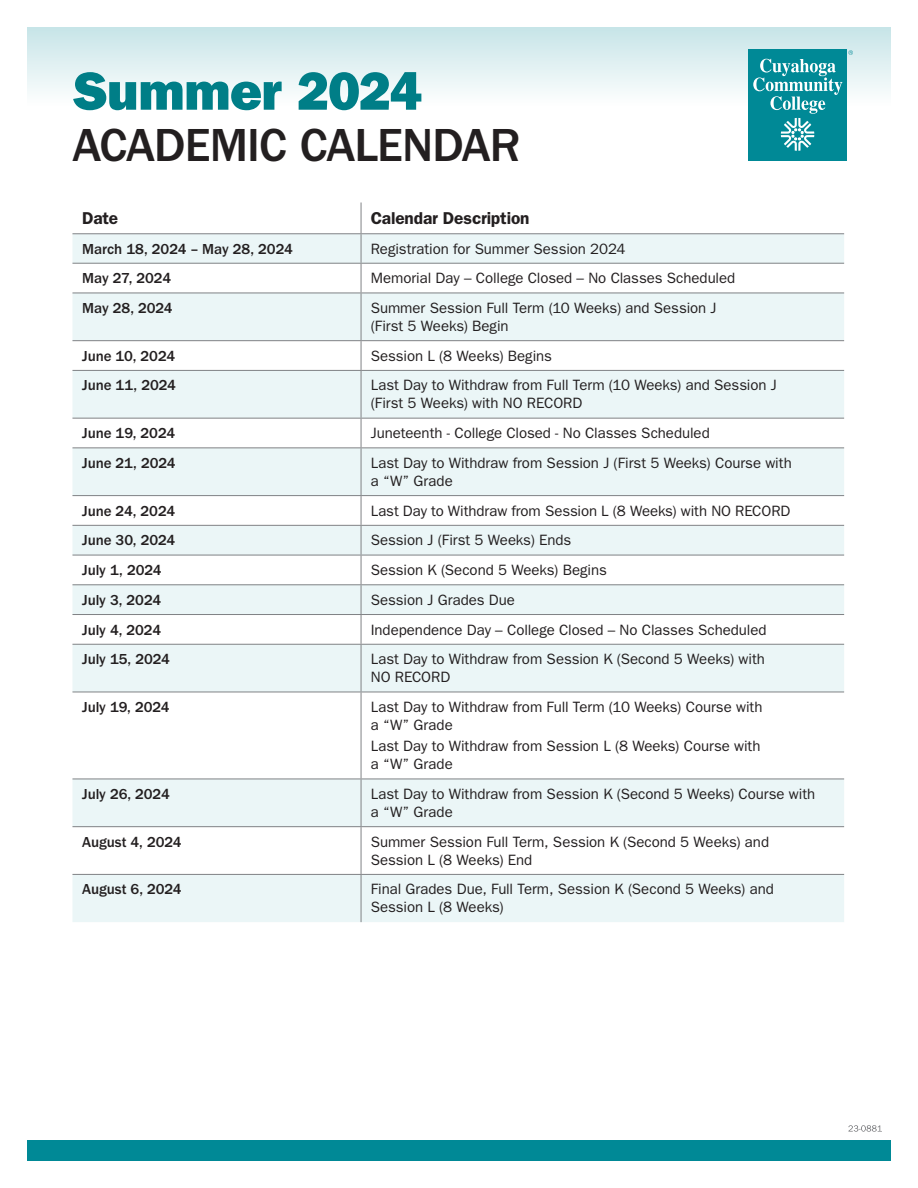
<style>
.page{position:relative;width:918px;height:1188px;background:#fff}
.page>*{position:absolute;margin:0;border:0;box-sizing:border-box;transform-origin:0 0}
.Date_header{font:54px "ITC Franklin Gothic Std Hvy";letter-spacing:-.02em;color:#007e87}
.aca_calendar_header{font:500 48px "ITC Franklin Gothic Std";letter-spacing:-.02em;color:#231f20}
.chart_-_header{font:600 17.25px "ITC Franklin Gothic Std";letter-spacing:-.01em;color:#231f20}
.chart_body_text{font:15px/18px "ITC Franklin Gothic Std";color:#231f20}
.chart_subhead{font:500 15px "ITC Franklin Gothic Std";letter-spacing:-.005em;color:#231f20}
</style>
<div class="page">
<div style="left:27px;top:27px;width:864px;height:78px;background:linear-gradient(to bottom,#c5e4e7,#fdfefe)"></div>
<div style="left:748px;top:50px;width:99px;height:111px;background:#008996"></div>
<svg style="left:753px;top:59px;width:89px;height:92px"></svg>
<svg style="left:849px;top:50px;width:4px;height:5px"></svg>
<div style="left:27px;top:1140px;width:864px;height:21px;background:#008996"></div>
<svg style="left:72px;top:234px;width:772px;height:688px;fill:#ebf6f7"></svg>
<hr style="left:72px;top:263px;width:289px;height:1px;background:#808285">
<hr style="left:361px;top:263px;width:483px;height:1px;background:#808285">
<svg style="left:361px;top:234px;width:1px;height:58px"></svg>
<hr style="left:72px;top:292px;width:289px;height:1px;background:#808285">
<hr style="left:361px;top:292px;width:483px;height:1px;background:#808285">
<hr style="left:361px;top:293px;width:1px;height:47px;background:#808285">
<hr style="left:72px;top:340px;width:289px;height:1px;background:#808285">
<hr style="left:361px;top:340px;width:483px;height:1px;background:#808285">
<svg style="left:361px;top:341px;width:1px;height:29px"></svg>
<hr style="left:72px;top:370px;width:289px;height:1px;background:#808285">
<hr style="left:361px;top:370px;width:483px;height:1px;background:#808285">
<hr style="left:361px;top:371px;width:1px;height:47px;background:#808285">
<hr style="left:72px;top:418px;width:289px;height:1px;background:#808285">
<hr style="left:361px;top:418px;width:483px;height:1px;background:#808285">
<svg style="left:361px;top:419px;width:1px;height:28px"></svg>
<hr style="left:72px;top:447px;width:289px;height:1px;background:#808285">
<hr style="left:361px;top:447px;width:483px;height:1px;background:#808285">
<hr style="left:361px;top:448px;width:1px;height:47px;background:#808285">
<hr style="left:72px;top:495px;width:289px;height:1px;background:#808285">
<hr style="left:361px;top:495px;width:483px;height:1px;background:#808285">
<hr style="left:72px;top:525px;width:289px;height:1px;background:#808285">
<hr style="left:361px;top:525px;width:483px;height:1px;background:#808285">
<hr style="left:72px;top:555px;width:289px;height:1px;background:#808285">
<hr style="left:361px;top:555px;width:483px;height:1px;background:#808285">
<hr style="left:72px;top:584px;width:289px;height:1px;background:#808285">
<hr style="left:361px;top:584px;width:483px;height:1px;background:#808285">
<hr style="left:72px;top:614px;width:289px;height:1px;background:#808285">
<hr style="left:361px;top:614px;width:483px;height:1px;background:#808285">
<svg style="left:361px;top:496px;width:1px;height:148px"></svg>
<hr style="left:72px;top:644px;width:289px;height:1px;background:#808285">
<hr style="left:361px;top:644px;width:483px;height:1px;background:#808285">
<hr style="left:361px;top:645px;width:1px;height:47px;background:#808285">
<hr style="left:72px;top:692px;width:289px;height:1px;background:#808285">
<hr style="left:361px;top:692px;width:483px;height:1px;background:#808285">
<hr style="left:361px;top:692px;width:1px;height:86px;background:#808285">
<hr style="left:72px;top:778px;width:289px;height:1px;background:#808285">
<hr style="left:361px;top:778px;width:483px;height:1px;background:#808285">
<hr style="left:361px;top:779px;width:1px;height:47px;background:#808285">
<hr style="left:72px;top:826px;width:289px;height:1px;background:#808285">
<hr style="left:361px;top:826px;width:483px;height:1px;background:#808285">
<hr style="left:361px;top:827px;width:1px;height:47px;background:#808285">
<hr style="left:72px;top:874px;width:289px;height:1px;background:#808285">
<hr style="left:361px;top:874px;width:483px;height:1px;background:#808285">
<hr style="left:361px;top:875px;width:1px;height:47px;background:#808285">
<hr style="left:361px;top:203px;width:1px;height:30px;background:#808285">
<hr style="left:72px;top:233px;width:289px;height:1px;background:#808285">
<hr style="left:361px;top:233px;width:483px;height:1px;background:#808285">
<svg style="left:848px;top:1125px;width:34px;height:7px"></svg>
<h1 class="Date_header" style="left:72px;top:59px;width:351px">Summer 2024</h1>
<h1 class="aca_calendar_header" style="left:72px;top:118px;width:450px">ACADEMIC CALENDAR</h1>
<p class="chart_-_header" style="left:82px;top:208px;width:37px">Date</p>
<p class="chart_-_header" style="left:371px;top:208px;width:160px">Calendar Description</p>
<p class="chart_subhead" style="left:82px;top:240px;width:212px">March 18, 2024 – May 28, 2024</p>
<p class="chart_body_text" style="left:371px;top:240px;width:256px">Registration for Summer Session 2024</p>
<p class="chart_subhead" style="left:82px;top:270px;width:90px">May 27, 2024</p>
<p class="chart_body_text" style="left:371px;top:269px;width:366px">Memorial Day – College Closed – No Classes Scheduled</p>
<p class="chart_subhead" style="left:82px;top:300px;width:92px">May 28, 2024</p>
<p class="chart_body_text" style="left:371px;top:299px;width:347px">Summer Session Full Term (10 Weeks) and Session J (First 5 Weeks) Begin</p>
<p class="chart_subhead" style="left:82px;top:347px;width:95px">June 10, 2024</p>
<p class="chart_body_text" style="left:371px;top:347px;width:183px">Session L (8 Weeks) Begins</p>
<p class="chart_subhead" style="left:82px;top:377px;width:95px">June 11, 2024</p>
<p class="chart_body_text" style="left:371px;top:376px;width:408px">Last Day to Withdraw from Full Term (10 Weeks) and Session J (First 5 Weeks) with NO RECORD</p>
<p class="chart_subhead" style="left:82px;top:425px;width:95px">June 19, 2024</p>
<p class="chart_body_text" style="left:371px;top:424px;width:341px">Juneteenth - College Closed - No Classes Scheduled</p>
<p class="chart_subhead" style="left:82px;top:455px;width:95px">June 21, 2024</p>
<p class="chart_body_text" style="left:371px;top:454px;width:423px">Last Day to Withdraw from Session J (First 5 Weeks) Course with a “W” Grade</p>
<p class="chart_subhead" style="left:82px;top:502px;width:95px">June 24, 2024</p>
<p class="chart_body_text" style="left:371px;top:502px;width:421px">Last Day to Withdraw from Session L (8 Weeks) with NO RECORD</p>
<p class="chart_subhead" style="left:82px;top:532px;width:95px">June 30, 2024</p>
<p class="chart_body_text" style="left:371px;top:531px;width:202px">Session J (First 5 Weeks) Ends</p>
<p class="chart_subhead" style="left:82px;top:562px;width:81px">July 1, 2024</p>
<p class="chart_body_text" style="left:371px;top:561px;width:238px">Session K (Second 5 Weeks) Begins</p>
<p class="chart_subhead" style="left:82px;top:591px;width:81px">July 3, 2024</p>
<p class="chart_body_text" style="left:371px;top:591px;width:146px">Session J Grades Due</p>
<p class="chart_subhead" style="left:82px;top:621px;width:80px">July 4, 2024</p>
<p class="chart_body_text" style="left:371px;top:621px;width:397px">Independence Day – College Closed – No Classes Scheduled</p>
<p class="chart_subhead" style="left:82px;top:651px;width:89px">July 15, 2024</p>
<p class="chart_body_text" style="left:371px;top:650px;width:396px">Last Day to Withdraw from Session K (Second 5 Weeks) with<br>NO RECORD</p>
<p class="chart_subhead" style="left:82px;top:699px;width:89px">July 19, 2024</p>
<p class="chart_body_text" style="left:371px;top:698px;width:393px">Last Day to Withdraw from Full Term (10 Weeks) Course with a “W” Grade</p>
<p class="chart_body_text" style="left:371px;top:737px;width:391px">Last Day to Withdraw from Session L (8 Weeks) Course with a “W” Grade</p>
<p class="chart_subhead" style="left:82px;top:786px;width:89px">July 26, 2024</p>
<p class="chart_body_text" style="left:371px;top:785px;width:446px">Last Day to Withdraw from Session K (Second 5 Weeks) Course with a “W” Grade</p>
<p class="chart_subhead" style="left:82px;top:833px;width:101px">August 4, 2024</p>
<p class="chart_body_text" style="left:371px;top:833px;width:400px">Summer Session Full Term, Session K (Second 5 Weeks) and<br>Session L (8 Weeks) End</p>
<p class="chart_subhead" style="left:82px;top:881px;width:101px">August 6, 2024</p>
<p class="chart_body_text" style="left:371px;top:880px;width:405px">Final Grades Due, Full Term, Session K (Second 5 Weeks) and<br>Session L (8 Weeks)</p>
</div>
